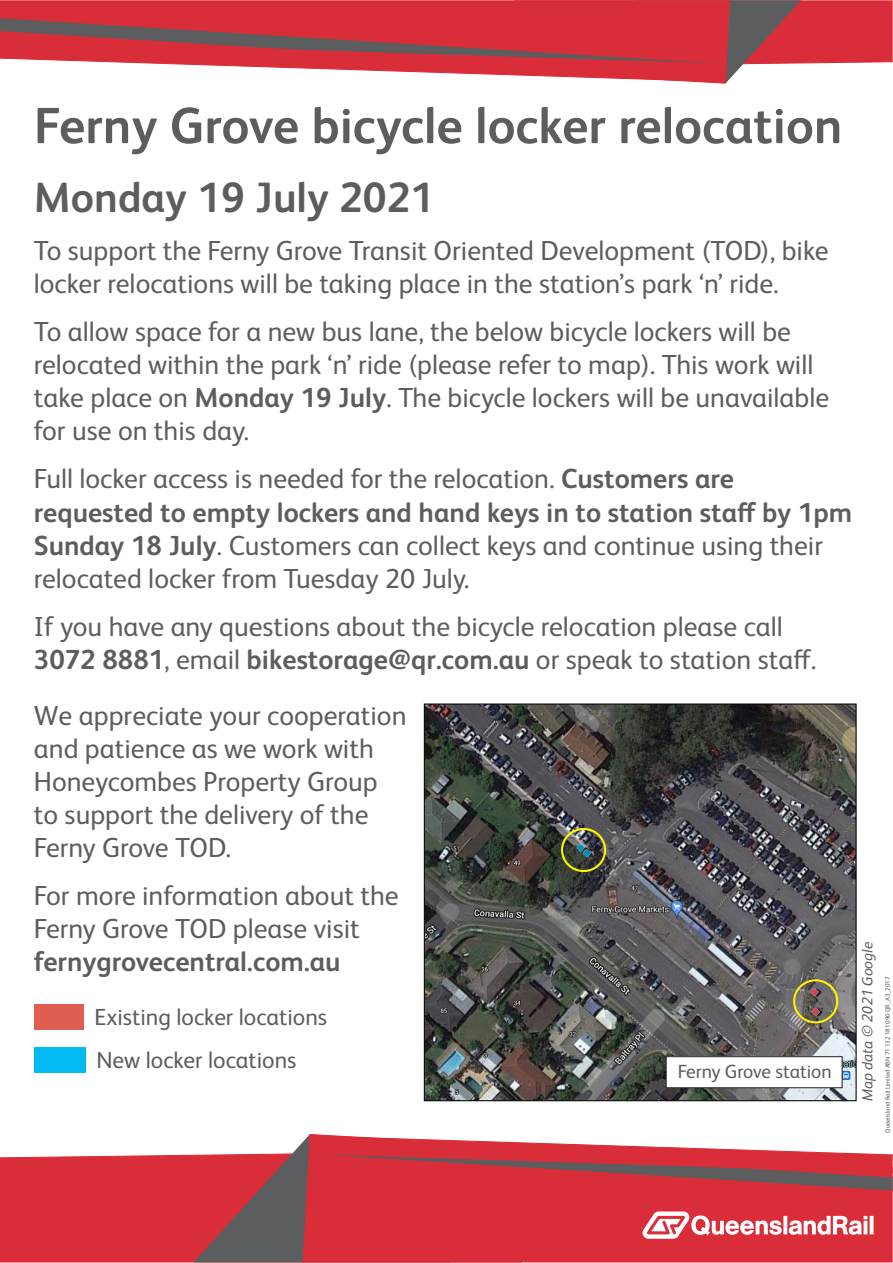
<style>
.page{position:relative;width:893px;height:1263px;background:#fff}
.page>*{position:absolute;margin:0;border:0;box-sizing:border-box;transform-origin:0 0}
.t1{font:700 50.85px "FS Albert Pro";color:#5c5d5f}
.t2{font:700 42.45px "FS Albert Pro";color:#5c5d5f}
.t3{font:27.6px/33.2px "FS Albert Pro";color:#5c5d5f}
.t4{font:700 27.6px "FS Albert Pro";color:#5c5d5f}
.t5{font:23.25px "FS Albert Pro";color:#5c5d5f}
.t6{font:19.05px "FS Albert Pro";color:#5c5d5f}
.t7{font:italic 14.85px "FS Albert Pro";color:#5c5d5f}
.t8{font:6.3px "FS Albert Pro";letter-spacing:-.01em;color:#5c5d5f}
.s1{font-weight:700}
</style>
<div class="page">
<div style="left:0;top:1154px;width:193px;height:108px;background:#d92e39"></div>
<svg style="left:0;top:0;width:893px;height:84px"></svg>
<svg style="left:193px;top:1134px;width:700px;height:128px;background:#cd4d55"></svg>
<img style="left:426px;top:706px;width:428px;height:393px">
<div style="left:666px;top:1057px;width:176px;height:31px;background:#fff"></div>
<div style="left:666px;top:1056px;width:177px;height:32px;border:1px solid #2b292a"></div>
<div style="left:34px;top:1047px;width:52px;height:25px;background:#00baf1"></div>
<div style="left:34px;top:1004px;width:50px;height:25px;background:#e05d52"></div>
<svg style="left:810px;top:988px;width:9px;height:8px"></svg>
<svg style="left:811px;top:1008px;width:9px;height:8px"></svg>
<svg style="left:576px;top:843px;width:15px;height:14px"></svg>
<div style="left:561px;top:828px;width:45px;height:44px;border:2px solid #fff100;border-radius:50%"></div>
<div style="left:793px;top:979px;width:45px;height:44px;border:2px solid #fff100;border-radius:50%"></div>
<h1 class="t1" style="left:34px;top:105px;width:810px">Ferny Grove bicycle locker relocation</h1>
<h2 class="t2" style="left:34px;top:180px;width:402px">Monday 19 July 2021</h2>
<p class="t3" style="left:34px;top:237px;width:796px">To support the Ferny Grove Transit Oriented Development (TOD), bike locker relocations will be taking place in the station’s park ‘n’ ride.</p>
<p class="t3" style="left:34px;top:318px;width:797px">To allow space for a new bus lane, the below bicycle lockers will be relocated within the park ‘n’ ride (please refer to map). This work will take place on <span class="s1">Monday 19 July</span>. The bicycle lockers will be unavailable for use on this day.</p>
<p class="t3" style="left:34px;top:466px;width:820px">Full locker access is needed for the relocation. <span class="s1">Customers are requested to empty lockers and hand keys in to station staff by 1pm Sunday 18 July</span>. Customers can collect keys and continue using their relocated locker from Tuesday 20 July.</p>
<p class="t3" style="left:34px;top:613px;width:784px">If you have any questions about the bicycle relocation please call<br><span class="s1">3072 8881</span>, email <span class="s1">bikestorage@qr.com.au</span> or speak to station staff.</p>
<p class="t3" style="left:34px;top:702px;width:374px">We appreciate your cooperation and patience as we work with<br>Honeycombes Property Group to support the delivery of the<br>Ferny Grove TOD.</p>
<p class="t3" style="left:34px;top:882px;width:366px">For more information about the<br>Ferny Grove TOD please visit</p>
<p class="t4" style="left:34px;top:950px;width:308px">fernygrovecentral.com.au</p>
<p class="t5" style="left:95px;top:1009px;width:234px">Existing locker locations</p>
<p class="t5" style="left:96px;top:1052px;width:202px">New locker locations</p>
<p class="t6" style="left:678px;top:1065px;width:155px">Ferny Grove station</p>
<p class="t7" style="left:862px;top:1101px;width:161px;rotate:-90deg">Map data © 2021 Google</p>
<p class="t8" style="left:885px;top:1133px;width:157px;rotate:-90deg">Queensland Rail Limited ABN 71 132 181 090 QR_A3_2017</p>
</div>
